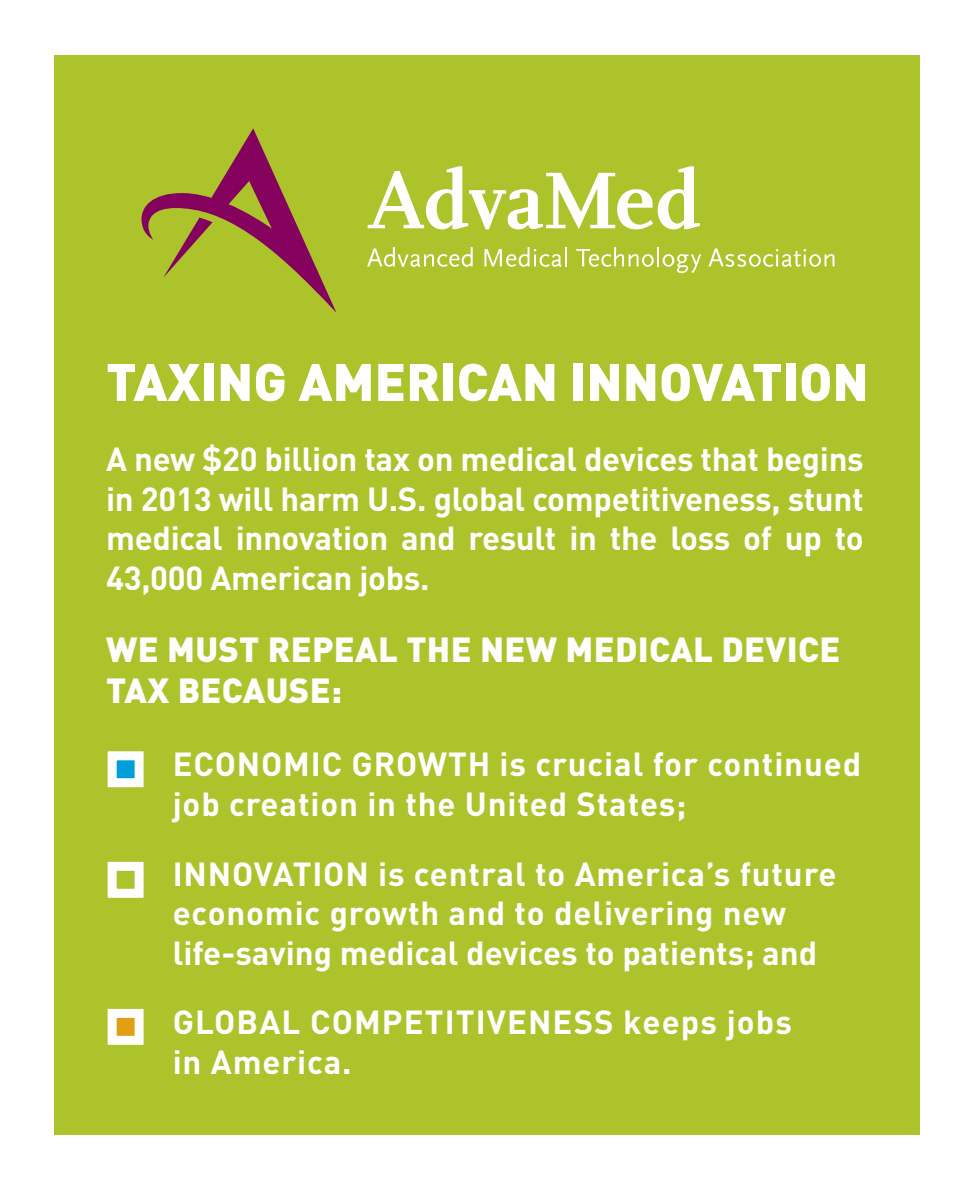
<style>
.page{position:relative;width:976px;height:1192px;background:#fff}
.page>*{position:absolute;margin:0;border:0;box-sizing:border-box;transform-origin:0 0}
.t1{font:900 51.9px "DIN";color:#fff}
.t2{font:900 34.5px/41.4px "DIN";letter-spacing:.01em;color:#fff}
.t3{font:700 33px/39.6px "DIN";letter-spacing:.02em;color:#fff}
</style>
<div class="page">
<div style="left:54px;top:56px;width:865px;height:1079px;background:#acc32b"></div>
<svg style="left:141px;top:128px;width:195px;height:185px"></svg>
<svg style="left:368px;top:166px;width:332px;height:63px"></svg>
<svg style="left:367px;top:247px;width:105px;height:20px"></svg>
<svg style="left:484px;top:247px;width:83px;height:20px"></svg>
<svg style="left:576px;top:247px;width:125px;height:26px"></svg>
<svg style="left:708px;top:248px;width:126px;height:19px"></svg>
<div style="left:108px;top:751px;width:36px;height:36px;background:#009fda;border:9px solid #fff"></div>
<div style="left:108px;top:862px;width:36px;height:35px;background:#acc32b;border:9px solid #fff"></div>
<div style="left:108px;top:1009px;width:36px;height:35px;background:#e39f13;border:9px solid #fff"></div>
<h1 class="t1" style="left:106px;top:347px;width:764px">TAXING AMERICAN INNOVATION</h1>
<p class="t3" style="left:106px;top:438px;width:759px;text-align:justify">A new $20 billion tax on medical devices that begins in 2013 will harm U.S. global competitiveness, stunt medical innovation and result in the loss of up to 43,000 American jobs.</p>
<p class="t2" style="left:106px;top:627px;width:735px">WE MUST REPEAL THE NEW MEDICAL DEVICE<br>TAX BECAUSE:</p>
<p class="t3" style="left:173px;top:743px;width:690px">ECONOMIC GROWTH is crucial for continued job creation in the United States;</p>
<p class="t3" style="left:173px;top:852px;width:665px">INNOVATION is central to America’s future economic growth and to delivering new life-saving medical devices to patients; and</p>
<p class="t3" style="left:173px;top:1001px;width:621px">GLOBAL COMPETITIVENESS keeps jobs in America.</p>
</div>
